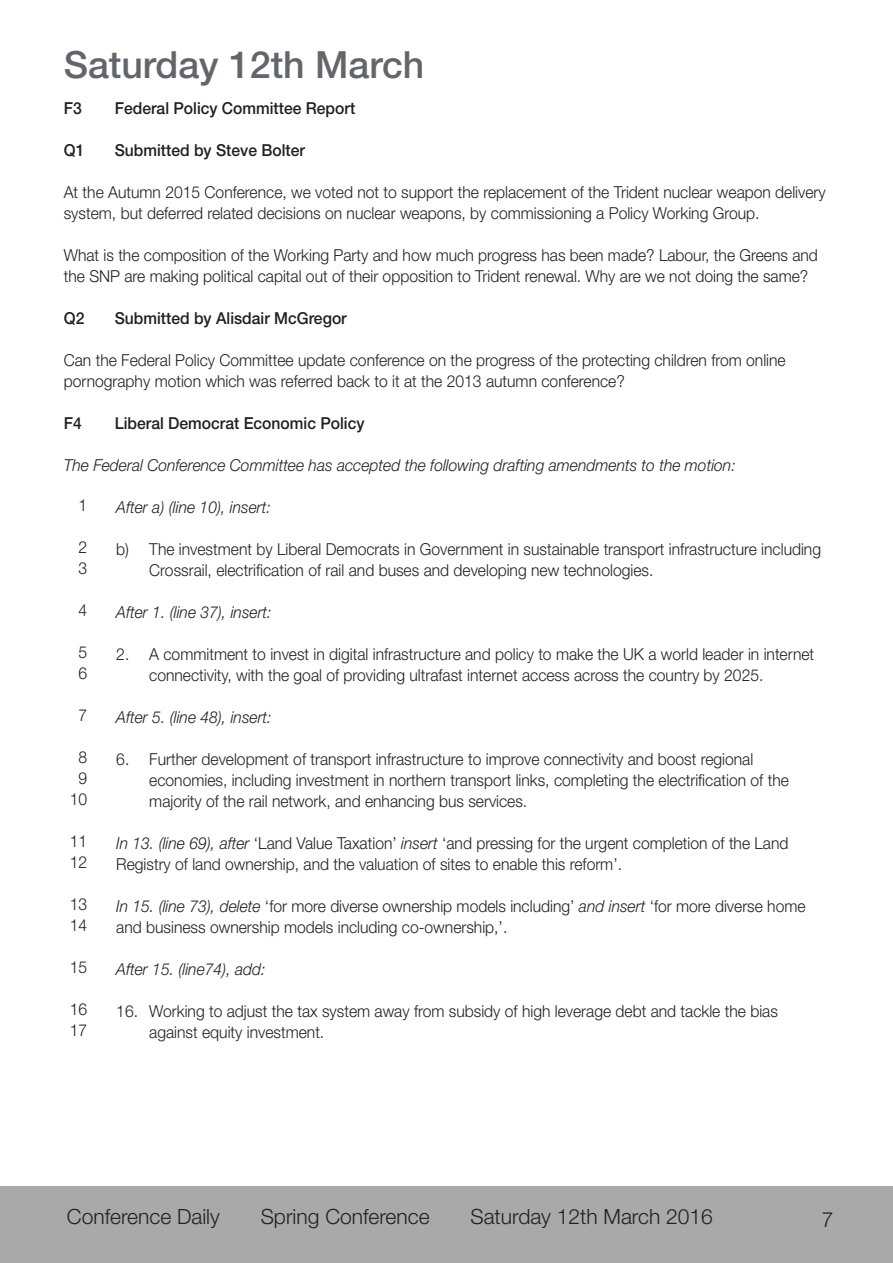
<style>
.page{position:relative;width:893px;height:1263px;background:#fff}
.page>*{position:absolute;margin:0;border:0;box-sizing:border-box;transform-origin:0 0}
.t1{font:500 37.5px "Helvetica Neue LT Std";color:#64656a}
.t2{font:300 21px "Helvetica Neue LT Std";color:#231f20}
.t3{font:300 16.5px/21px "Helvetica Neue LT Std";color:#231f20;scale:.95 1}
.t4{font:italic 300 16.5px "Helvetica Neue LT Std";color:#231f20;scale:.95 1}
.t5{font:500 16.5px "Helvetica Neue LT Std";color:#231f20;scale:.95 1}
.s1{font-style:italic}
</style>
<div class="page">
<div style="left:0;top:1186px;width:893px;height:77px;background:#aaa9aa"></div>
<h1 class="t1" style="left:64px;top:42px;width:362px">Saturday 12th March</h1>
<p class="t5" style="left:64px;top:98px;width:20px">F3</p>
<p class="t5" style="left:115px;top:98px;width:255px">Federal Policy Committee Report</p>
<p class="t5" style="left:64px;top:140px;width:23px">Q1</p>
<p class="t5" style="left:115px;top:140px;width:202px">Submitted by Steve Bolter</p>
<p class="t3" style="left:64px;top:181px;width:804px">At the Autumn 2015 Conference, we voted not to support the replacement of the Trident nuclear weapon delivery system, but deferred related decisions on nuclear weapons, by commissioning a Policy Working Group.</p>
<p class="t3" style="left:64px;top:244px;width:795px">What is the composition of the Working Party and how much progress has been made? Labour, the Greens and the SNP are making political capital out of their opposition to Trident renewal. Why are we not doing the same?</p>
<p class="t5" style="left:64px;top:308px;width:23px">Q2</p>
<p class="t5" style="left:115px;top:308px;width:246px">Submitted by Alisdair McGregor</p>
<p class="t3" style="left:64px;top:349px;width:761px">Can the Federal Policy Committee update conference on the progress of the protecting children from online pornography motion which was referred back to it at the 2013 autumn conference?</p>
<p class="t5" style="left:64px;top:413px;width:20px">F4</p>
<p class="t5" style="left:115px;top:413px;width:264px">Liberal Democrat Economic Policy</p>
<p class="t4" style="left:64px;top:455px;width:709px">The Federal Conference Committee has accepted the following drafting amendments to the motion:</p>
<p class="t4" style="left:116px;top:497px;width:164px">After a) (line 10), insert:</p>
<p class="t3" style="left:149px;top:538px;width:709px;text-indent:-33px">b) The investment by Liberal Democrats in Government in sustainable transport infrastructure including<br>Crossrail, electrification of rail and buses and developing new technologies.</p>
<p class="t4" style="left:116px;top:602px;width:165px">After 1. (line 37), insert:</p>
<p class="t3" style="left:149px;top:643px;width:701px;text-indent:-33px">2. A commitment to invest in digital infrastructure and policy to make the UK a world leader in internet connectivity, with the goal of providing ultrafast internet access across the country by 2025.</p>
<p class="t4" style="left:116px;top:707px;width:165px">After 5. (line 48), insert:</p>
<p class="t3" style="left:149px;top:748px;width:675px;text-indent:-33px">6. Further development of transport infrastructure to improve connectivity and boost regional economies, including investment in northern transport links, completing the electrification of the majority of the rail network, and enhancing bus services.</p>
<p class="t3" style="left:116px;top:832px;width:709px"><span class="s1">In 13. (line 69), after</span> ‘Land Value Taxation’ <span class="s1">insert</span> ‘and pressing for the urgent completion of the Land<br>Registry of land ownership, and the valuation of sites to enable this reform’.</p>
<p class="t3" style="left:116px;top:895px;width:727px"><span class="s1">In 15. (line 73), delete</span> ‘for more diverse ownership models including’ <span class="s1">and insert</span> ‘for more diverse home and business ownership models including co-ownership,’.</p>
<p class="t4" style="left:116px;top:959px;width:159px">After 15. (line74), add:</p>
<p class="t3" style="left:149px;top:1000px;width:663px;text-indent:-33px">16. Working to adjust the tax system away from subsidy of high leverage debt and tackle the bias against equity investment.</p>
<p class="t3" style="left:78px;top:495px;width:11px">1</p>
<p class="t3" style="left:78px;top:537px;width:11px">2<br>3</p>
<p class="t3" style="left:78px;top:600px;width:11px">4</p>
<p class="t3" style="left:78px;top:642px;width:11px">5<br>6</p>
<p class="t3" style="left:78px;top:705px;width:11px">7</p>
<p class="t3" style="left:70px;top:747px;width:20px;text-align:center">8<br>9<br>10</p>
<p class="t3" style="left:70px;top:831px;width:20px">11<br>12</p>
<p class="t3" style="left:70px;top:894px;width:20px">13<br>14</p>
<p class="t3" style="left:70px;top:957px;width:20px">15</p>
<p class="t3" style="left:70px;top:999px;width:20px">16<br>17</p>
<p class="t2" style="left:67px;top:1203px;width:154px">Conference Daily</p>
<p class="t2" style="left:261px;top:1203px;width:170px">Spring Conference</p>
<p class="t2" style="left:470px;top:1203px;width:244px">Saturday 12th March 2016</p>
<p class="t2" style="left:822px;top:1206px;width:13px">7</p>
</div>
